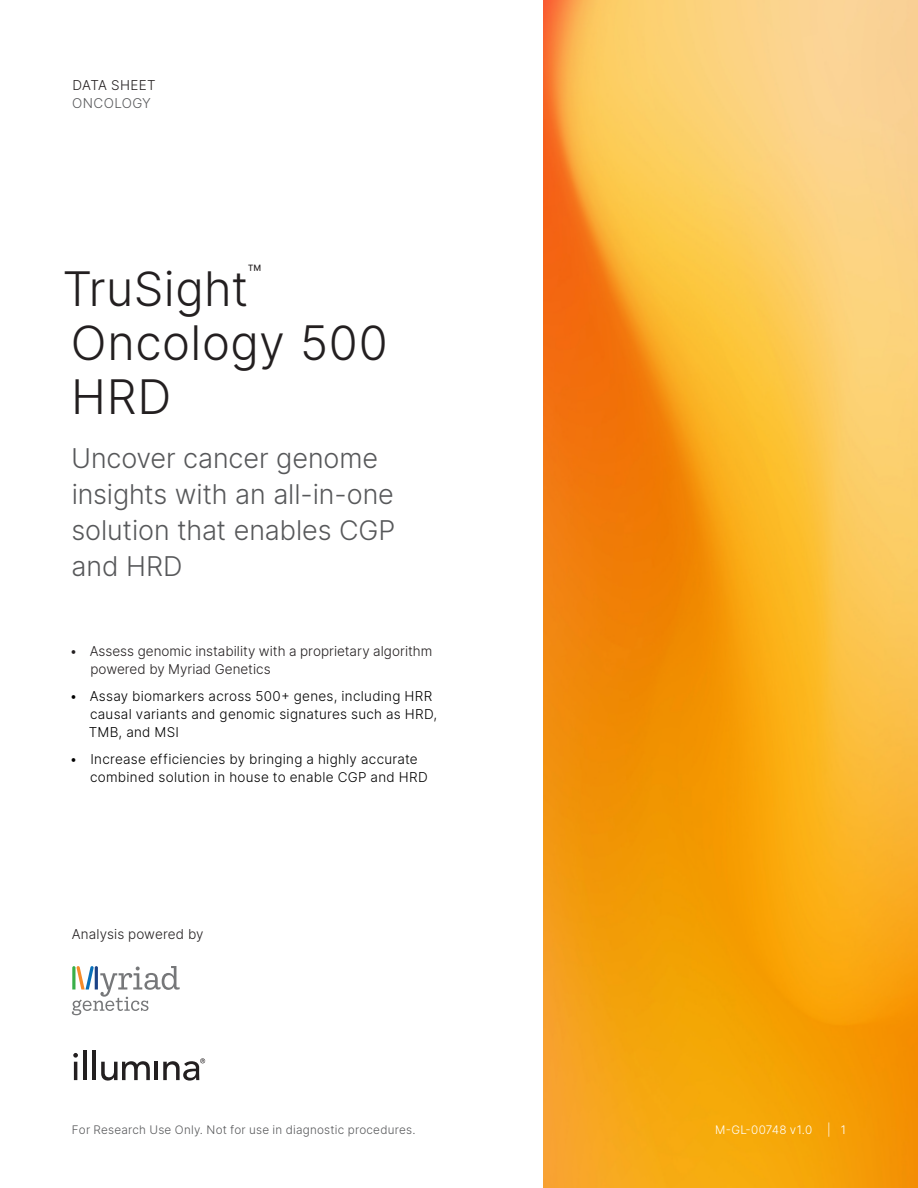
<style>
.page{position:relative;width:918px;height:1188px;background:#fff}
.page>*{position:absolute;margin:0;border:0;box-sizing:border-box;transform-origin:0 0}
.Title{font:300 47.25px/54px "Inter";letter-spacing:.01em;color:#231f20}
.Subtitle{font:300 27px/36px "Inter";letter-spacing:-.005em;color:#57585a}
.Title-2{font:300 23.55px "Inter";color:#231f20}
.t1{font:300 13.5px/18px "Inter";letter-spacing:.02em;color:#000}
.C-Head{font:300 13.5px/18px "Inter";color:#231f20}
.zz_Document_Type___S{font:300 13.5px "Inter";letter-spacing:.015em;color:#231f20}
.zz_Document_Type___S-2{font:300 13.5px "Inter";letter-spacing:.03em;color:#57585a}
.zz_For_Research_Only{font:300 11.7px "Inter";letter-spacing:.02em;color:#57585a}
.zz_Pub_Number{font:300 11.7px "Inter";letter-spacing:.025em;color:#fff}
</style>
<div class="page">
<img style="left:543px;top:0;width:375px;height:1188px">
<hr style="left:74px;top:1062px;width:3px;height:18px;background:#231f20">
<hr style="left:83px;top:1051px;width:4px;height:29px;background:#231f20">
<hr style="left:93px;top:1051px;width:3px;height:29px;background:#231f20">
<svg style="left:101px;top:1061px;width:49px;height:20px"></svg>
<hr style="left:155px;top:1062px;width:3px;height:18px;background:#231f20">
<svg style="left:73px;top:1053px;width:5px;height:5px"></svg>
<svg style="left:163px;top:1058px;width:42px;height:23px"></svg>
<svg style="left:72px;top:966px;width:108px;height:49px"></svg>
<p class="zz_Document_Type___S" style="left:73px;top:76px;width:85px">DATA SHEET</p>
<p class="zz_Document_Type___S-2" style="left:72px;top:94px;width:80px">ONCOLOGY</p>
<p class="Title-2" style="left:247px;top:257px;width:16px">™</p>
<p class="Title" style="left:63px;top:261px;width:187px">TruSight</p>
<p class="Title" style="left:71px;top:315px;width:318px">Oncology 500<br>HRD</p>
<p class="Subtitle" style="left:71px;top:440px;width:326px">Uncover cancer genome insights with an all-in-one solution that enables CGP and HRD</p>
<p class="C-Head" style="left:90px;top:642px;width:343px;text-indent:-21px">• Assess genomic instability with a proprietary algorithm powered by Myriad Genetics</p>
<p class="t1" style="left:89px;top:687px;width:350px;text-indent:-19px">• Assay biomarkers across 500+ genes, including HRR causal variants and genomic signatures such as HRD,<br>TMB, and MSI</p>
<p class="t1" style="left:90px;top:750px;width:339px;text-indent:-20px">• Increase efficiencies by bringing a highly accurate combined solution in house to enable CGP and HRD</p>
<p class="C-Head" style="left:72px;top:925px;width:133px">Analysis powered by</p>
<p class="zz_For_Research_Only" style="left:72px;top:1121px;width:345px">For Research Use Only. Not for use in diagnostic procedures.</p>
<p class="zz_Pub_Number" style="left:715px;top:1121px;width:99px">M-GL-00748 v1.0</p>
<p class="zz_Pub_Number" style="left:827px;top:1121px;width:20px">| 1</p>
</div>
